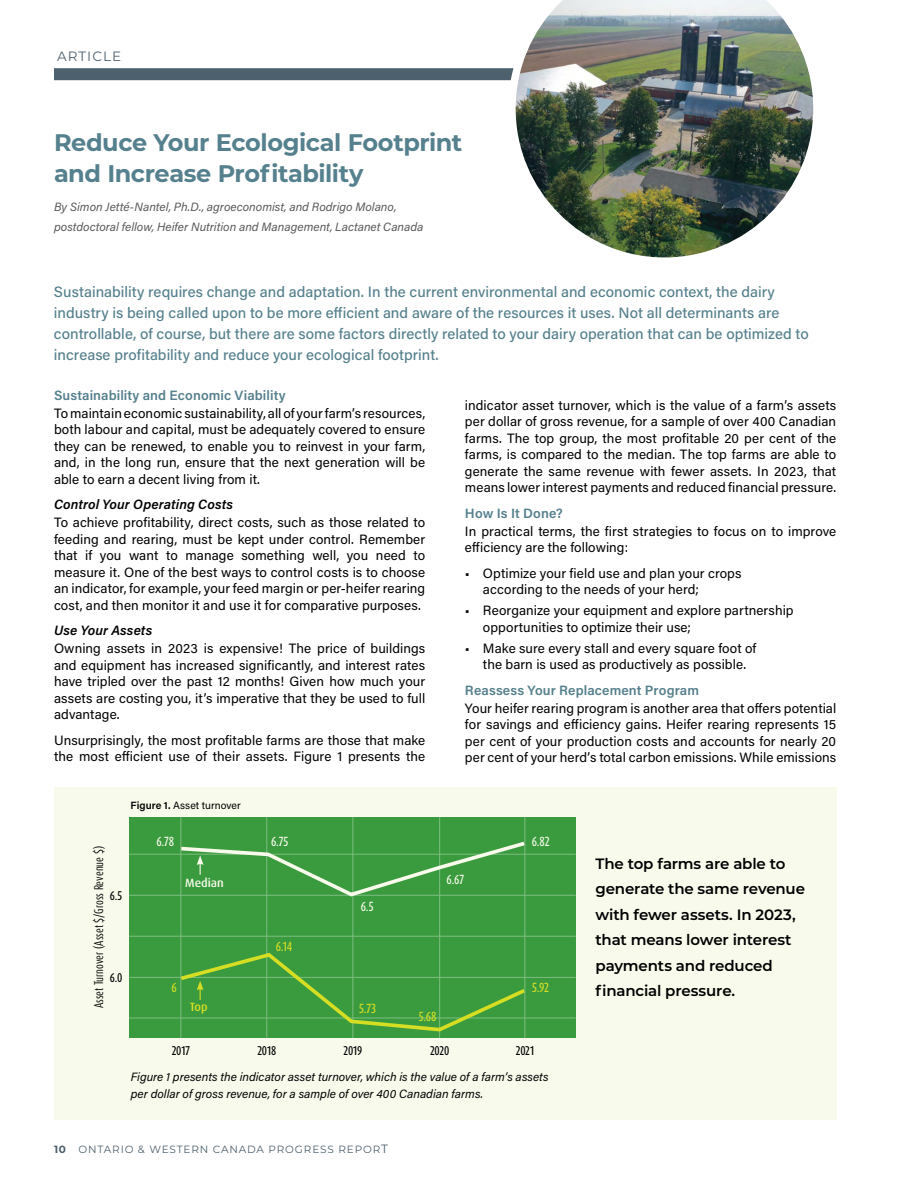
<style>
.page{position:relative;width:918px;height:1188px;background:#fff}
.page>*{position:absolute;margin:0;border:0;box-sizing:border-box;transform-origin:0 0}
.t1{font:700 24px/31.5px "Montserrat";letter-spacing:-.02em;color:#55808d}
.t2{font:500 15px/21px "Acumin Pro";color:#55808d}
.t3{font:600 15px/25.5px "Montserrat";letter-spacing:-.01em;color:#000}
.t4{font:13.5px/16.5px "Acumin Pro";letter-spacing:.005em;color:#000;text-align:justify}
.t5{font:600 13.5px "Acumin Pro";letter-spacing:.01em;color:#55808d}
.t6{font:italic 600 13.5px "Acumin Pro";letter-spacing:.01em;color:#000}
.t7{font:13.5px "Montserrat";letter-spacing:.08em;color:#4d606d}
.t8{font:italic 12px/16.5px "Acumin Pro";color:#000}
.t9{font:italic 12px/19.5px "Acumin Pro";color:#58595b}
.t10{font:500 12px "Dax Pro";color:#f8faec}
.t11{font:500 12px "Dax Pro";color:#d6de24}
.t12{font:500 10.95px "Dax Compact Pro";letter-spacing:-.015em;color:#f8faec}
.t13{font:500 10.95px "Dax Compact Pro";color:#d6de24}
.t14{font:10.5px "Montserrat";letter-spacing:.08em;color:#4d606d}
.t15{font:10.5px "Dax Compact Pro";color:#000}
.t16{font:500 10.5px "Dax Compact Pro";letter-spacing:-.02em;color:#000}
.t17{font:10.5px "Acumin Pro";letter-spacing:.005em;color:#000}
.s1{font-weight:600}
.s2{font-weight:700}
.s3{font-size:12px}
</style>
<div class="page">
<div style="left:54px;top:788px;width:782px;height:332px;background:#f8faec"></div>
<div style="left:54px;top:68px;width:501px;height:12px;background:#4d606d"></div>
<img style="left:508px;top:0;width:306px;height:258px">
<div style="left:129px;top:817px;width:447px;height:220px;background:#3a9b3e"></div>
<hr style="left:181px;top:817px;width:1px;height:231px;background:#fff">
<hr style="left:267px;top:817px;width:1px;height:231px;background:#fff">
<hr style="left:353px;top:817px;width:1px;height:231px;background:#fff">
<hr style="left:439px;top:817px;width:1px;height:231px;background:#fff">
<hr style="left:525px;top:817px;width:1px;height:231px;background:#fff">
<hr style="left:126px;top:895px;width:450px;height:1px;background:#fff">
<hr style="left:126px;top:977px;width:450px;height:1px;background:#fff">
<hr style="left:126px;top:936px;width:450px;height:1px;background:#fff">
<hr style="left:126px;top:854px;width:450px;height:1px;background:#fff">
<hr style="left:126px;top:1018px;width:450px;height:1px;background:#fff">
<svg style="left:177px;top:839px;width:352px;height:59px"></svg>
<svg style="left:177px;top:951px;width:352px;height:82px"></svg>
<p class="t7" style="left:57px;top:47px;width:66px">ARTICLE</p>
<h1 class="t1" style="left:54px;top:126px;width:410px">Reduce Your Ecological Footprint and Increase Profitability</h1>
<p class="t9" style="left:54px;top:197px;width:371px">By Simon Jetté-Nantel, Ph.D., agroeconomist, and Rodrigo Molano, postdoctoral fellow, Heifer Nutrition and Management, Lactanet Canada</p>
<p class="t2" style="left:54px;top:281px;width:756px">Sustainability requires change and adaptation. In the current environmental and economic context, the dairy industry is being called upon to be more efficient and aware of the resources it uses. Not all determinants are controllable, of course, but there are some factors directly related to your dairy operation that can be optimized to increase profitability and reduce your ecological footprint.</p>
<p class="t5" style="left:54px;top:386px;width:233px">Sustainability and Economic Viability</p>
<p class="t4" style="left:54px;top:404px;width:373px">To maintain economic sustainability, all of your farm’s resources, both labour and capital, must be adequately covered to ensure they can be renewed, to enable you to reinvest in your farm, and, in the long run, ensure that the next generation will be able to earn a decent living from it.</p>
<p class="t6" style="left:54px;top:495px;width:180px">Control Your Operating Costs</p>
<p class="t4" style="left:54px;top:514px;width:373px">To achieve profitability, direct costs, such as those related to feeding and rearing, must be kept under control. Remember that if you want to manage something well, you need to measure it. One of the best ways to control costs is to choose an indicator, for example, your feed margin or per-heifer rearing cost, and then monitor it and use it for comparative purposes.</p>
<p class="t6" style="left:54px;top:621px;width:100px">Use Your Assets</p>
<p class="t4" style="left:54px;top:640px;width:373px">Owning assets in 2023 is expensive! The price of buildings and equipment has increased significantly, and interest rates have tripled over the past 12 months! Given how much your assets are costing you, it’s imperative that they be used to full advantage.</p>
<p class="t4" style="left:54px;top:731px;width:373px">Unsurprisingly, the most profitable farms are those that make the most efficient use of their assets. Figure 1 presents the</p>
<p class="t4" style="left:465px;top:396px;width:373px">indicator asset turnover, which is the value of a farm’s assets per dollar of gross revenue, for a sample of over 400 Canadian farms. The top group, the most profitable 20 per cent of the farms, is compared to the median. The top farms are able to generate the same revenue with fewer assets. In 2023, that means lower interest payments and reduced financial pressure.</p>
<p class="t5" style="left:465px;top:504px;width:99px">How Is It Done?</p>
<p class="t4" style="left:465px;top:522px;width:373px">In practical terms, the first strategies to focus on to improve efficiency are the following:</p>
<p class="t4" style="left:483px;top:564px;width:260px;text-indent:-18px">• Optimize your field use and plan your crops according to the needs of your herd;</p>
<p class="t4" style="left:483px;top:602px;width:312px;text-indent:-18px">• Reorganize your equipment and explore partnership opportunities to optimize their use;</p>
<p class="t4" style="left:465px;top:639px;width:293px;text-align:center">• Make sure every stall and every square foot of the barn is used as productively as possible.</p>
<p class="t5" style="left:465px;top:681px;width:236px">Reassess Your Replacement Program</p>
<p class="t4" style="left:465px;top:699px;width:373px">Your heifer rearing program is another area that offers potential for savings and efficiency gains. Heifer rearing represents 15 per cent of your production costs and accounts for nearly 20 per cent of your herd’s total carbon emissions. While emissions</p>
<p class="t17" style="left:131px;top:798px;width:112px"><span class="s1">Figure 1.</span> Asset turnover</p>
<p class="t15" style="left:92px;top:1008px;width:164px;rotate:-90deg">Asset Turnover (Asset $/Gross Revenue $)</p>
<p class="t16" style="left:110px;top:888px;width:14px">6.5</p>
<p class="t16" style="left:110px;top:971px;width:14px">6.0</p>
<p class="t12" style="left:156px;top:835px;width:19px">6.78</p>
<p class="t10" style="left:185px;top:875px;width:40px">Median</p>
<p class="t13" style="left:171px;top:980px;width:7px">6</p>
<p class="t11" style="left:190px;top:999px;width:20px">Top</p>
<p class="t12" style="left:271px;top:835px;width:19px">6.75</p>
<p class="t13" style="left:276px;top:940px;width:18px">6.14</p>
<p class="t12" style="left:361px;top:899px;width:14px">6.5</p>
<p class="t13" style="left:359px;top:1001px;width:18px">5.73</p>
<p class="t12" style="left:447px;top:872px;width:19px">6.67</p>
<p class="t13" style="left:419px;top:1009px;width:19px">5.68</p>
<p class="t12" style="left:532px;top:835px;width:19px">6.82</p>
<p class="t13" style="left:532px;top:980px;width:19px">5.92</p>
<p class="t3" style="left:596px;top:850px;width:211px">The top farms are able to generate the same revenue with fewer assets. In 2023, that means lower interest payments and reduced financial pressure.</p>
<p class="t16" style="left:172px;top:1043px;width:20px">2017</p>
<p class="t16" style="left:257px;top:1043px;width:20px">2018</p>
<p class="t16" style="left:343px;top:1043px;width:20px">2019</p>
<p class="t16" style="left:430px;top:1043px;width:21px">2020</p>
<p class="t16" style="left:516px;top:1043px;width:20px">2021</p>
<p class="t8" style="left:131px;top:1068px;width:419px">Figure 1 presents the indicator asset turnover, which is the value of a farm’s assets per dollar of gross revenue, for a sample of over 400 Canadian farms.</p>
<p class="t14" style="left:54px;top:1142px;width:336px"><span class="s2">10</span> ONTARIO &amp; WESTERN CANADA PROGRESS REPOR<span class="s3">T</span></p>
</div>
